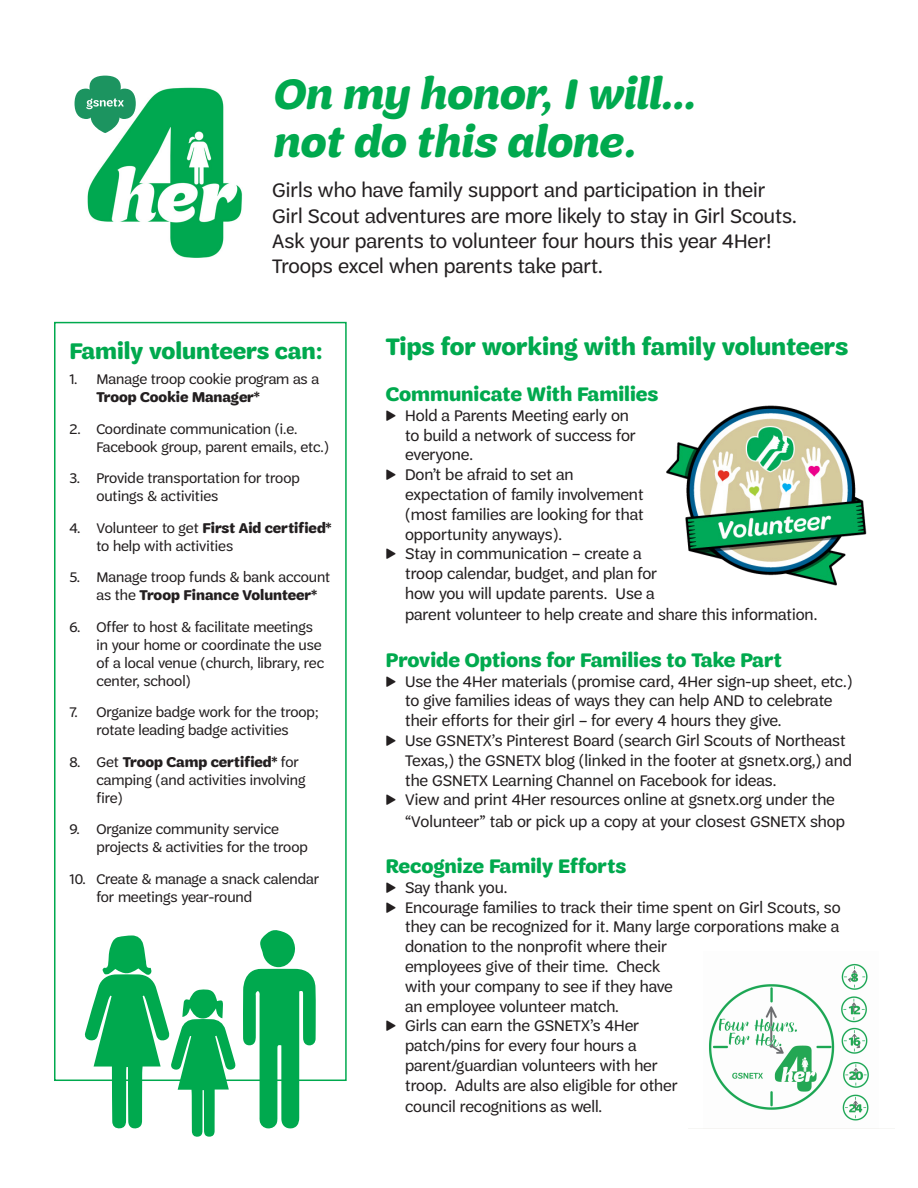
<style>
.page{position:relative;width:918px;height:1188px;background:#fff}
.page>*{position:absolute;margin:0;border:0;box-sizing:border-box;transform-origin:0 0}
.t1{font:italic 700 45px "Trefoil Sans";color:#00a94e}
.t2{font:700 25.2px "Trefoil Sans";color:#00a94e}
.t3{font:700 24px "Trefoil Sans";color:#00a94e}
.t4{font:21px "Trefoil Sans";color:#231f20}
.t5{font:700 20.85px "Trefoil Sans";color:#00a94e}
.t6{font:16.5px/19.8px "Trefoil Sans";color:#231f20}
.t7{font:15px/18px "Trefoil Sans";color:#231f20}
.s1{font-weight:700}
</style>
<div class="page">
<div style="left:54px;top:322px;width:293px;height:759px;border:2px solid #00a94e"></div>
<svg style="left:243px;top:930px;width:73px;height:199px"></svg>
<svg style="left:85px;top:935px;width:151px;height:202px"></svg>
<img style="left:87px;top:87px;width:156px;height:171px">
<svg style="left:75px;top:76px;width:61px;height:57px"></svg>
<img style="left:666px;top:405px;width:201px;height:181px">
<img style="left:709px;top:963px;width:160px;height:158px">
<p class="t1" style="left:272px;top:69px;width:425px">On my honor, I will…</p>
<p class="t1" style="left:272px;top:117px;width:365px">not do this alone.</p>
<p class="t4" style="left:272px;top:179px;width:495px">Girls who have family support and participation in their</p>
<p class="t4" style="left:272px;top:204px;width:526px">Girl Scout adventures are more likely to stay in Girl Scouts.</p>
<p class="t4" style="left:272px;top:229px;width:501px">Ask your parents to volunteer four hours this year 4Her!</p>
<p class="t4" style="left:272px;top:255px;width:332px">Troops excel when parents take part.</p>
<p class="t3" style="left:69px;top:338px;width:254px">Family volunteers can:</p>
<p class="t7" style="left:96px;top:370px;width:224px;text-indent:-27px">1. Manage troop cookie program as a<br><span class="s1">Troop Cookie Manager*</span></p>
<p class="t7" style="left:96px;top:420px;width:234px;text-indent:-27px">2. Coordinate communication (i.e.<br>Facebook group, parent emails, etc.)</p>
<p class="t7" style="left:96px;top:469px;width:205px;text-indent:-27px">3. Provide transportation for troop outings &amp; activities</p>
<p class="t7" style="left:96px;top:519px;width:236px;text-indent:-27px">4. Volunteer to get <span class="s1">First Aid certified* </span>to help with activities</p>
<p class="t7" style="left:96px;top:568px;width:235px;text-indent:-27px">5. Manage troop funds &amp; bank account as the <span class="s1">Troop Finance Volunteer*</span></p>
<p class="t7" style="left:96px;top:618px;width:229px;text-indent:-27px">6. Offer to host &amp; facilitate meetings in your home or coordinate the use of a local venue (church, library, rec center, school)</p>
<p class="t7" style="left:69px;top:703px;width:251px;text-align:center">7. Organize badge work for the troop; rotate leading badge activities</p>
<p class="t7" style="left:96px;top:753px;width:211px;text-indent:-27px">8. Get <span class="s1">Troop Camp certified*</span> for camping (and activities involving fire)</p>
<p class="t7" style="left:96px;top:820px;width:213px;text-indent:-27px">9. Organize community service projects &amp; activities for the troop</p>
<p class="t7" style="left:96px;top:870px;width:224px;text-indent:-27px">10. Create &amp; manage a snack calendar for meetings year-round</p>
<p class="t2" style="left:386px;top:332px;width:464px">Tips for working with family volunteers</p>
<p class="t5" style="left:386px;top:382px;width:274px">Communicate With Families</p>
<p class="t6" style="left:405px;top:406px;width:232px;text-indent:-19px">▶ Hold a Parents Meeting early on to build a network of success for everyone.</p>
<p class="t6" style="left:405px;top:465px;width:240px;text-indent:-19px">▶ Don’t be afraid to set an expectation of family involvement (most families are looking for that opportunity anyways).</p>
<p class="t6" style="left:405px;top:544px;width:254px;text-indent:-19px">▶ Stay in communication – create a troop calendar, budget, and plan for how you will update parents. Use a</p>
<p class="t6" style="left:405px;top:605px;width:414px">parent volunteer to help create and share this information.</p>
<p class="t5" style="left:386px;top:648px;width:398px">Provide Options for Families to Take Part</p>
<p class="t6" style="left:405px;top:671px;width:449px;text-indent:-19px">▶ Use the 4Her materials (promise card, 4Her sign-up sheet, etc.) to give families ideas of ways they can help AND to celebrate their efforts for their girl – for every 4 hours they give.</p>
<p class="t6" style="left:405px;top:731px;width:448px;text-indent:-19px">▶ Use GSNETX’s Pinterest Board (search Girl Scouts of Northeast<br>Texas,) the GSNETX blog (linked in the footer at gsnetx.org,) and the GSNETX Learning Channel on Facebook for ideas.</p>
<p class="t6" style="left:405px;top:789px;width:441px;line-height:21.5px;text-indent:-19px">▶ View and print 4Her resources online at gsnetx.org under the “Volunteer” tab or pick up a copy at your closest GSNETX shop</p>
<p class="t5" style="left:386px;top:854px;width:242px">Recognize Family Efforts</p>
<p class="t6" style="left:386px;top:878px;width:123px">▶ Say thank you.</p>
<p class="t6" style="left:405px;top:897px;width:437px;text-indent:-19px">▶ Encourage families to track their time spent on Girl Scouts, so they can be recognized for it. Many large corporations make a donation to the nonprofit where their<br>employees give of their time. Check<br>with your company to see if they have<br>an employee volunteer match.</p>
<p class="t6" style="left:405px;top:1016px;width:274px;text-indent:-19px">▶ Girls can earn the GSNETX’s 4Her patch/pins for every four hours a parent/guardian volunteers with her troop. Adults are also eligible for other</p>
<p class="t6" style="left:405px;top:1097px;width:199px">council recognitions as well.</p>
</div>
